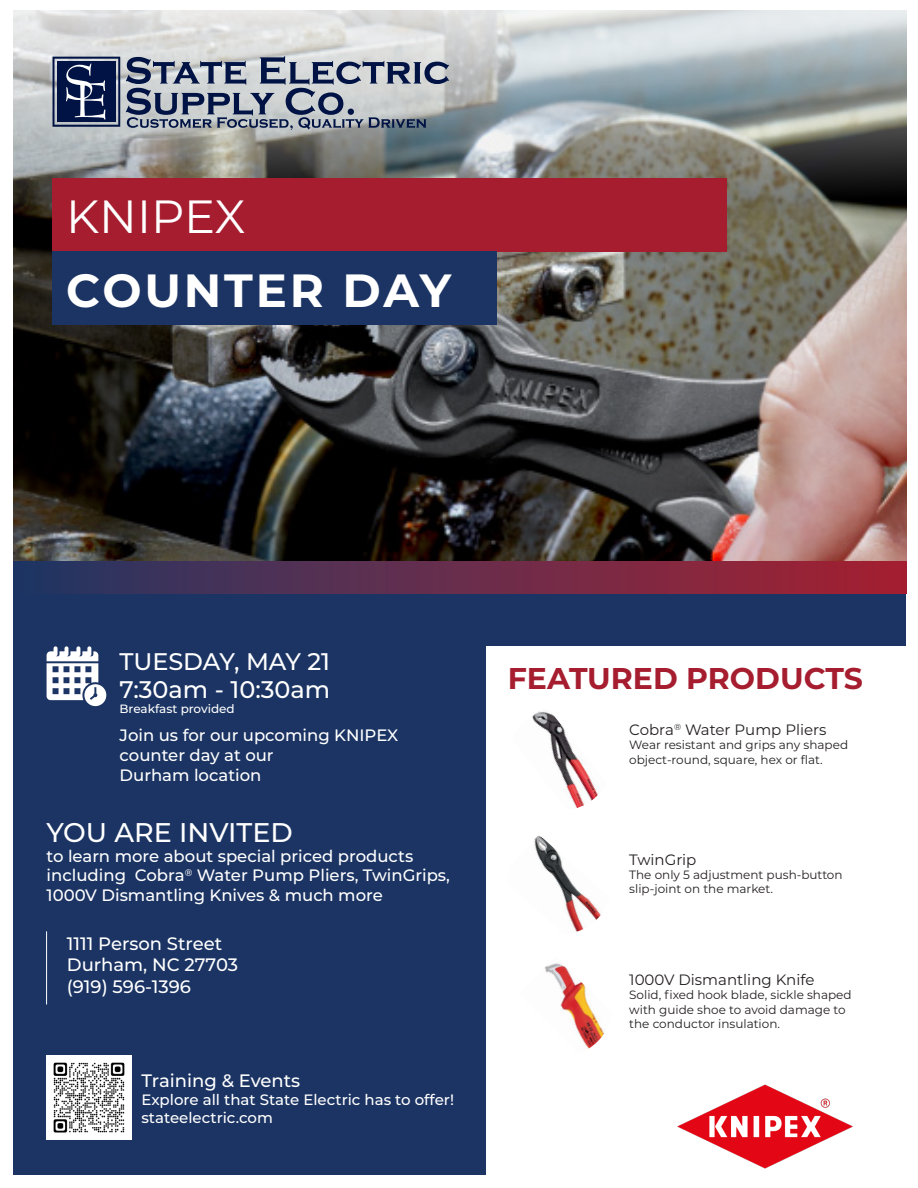
<style>
.page{position:relative;width:918px;height:1188px;background:#fff}
.page>*{position:absolute;margin:0;border:0;box-sizing:border-box;transform-origin:0 0}
.t1{font:700 46.5px "Montserrat";letter-spacing:.06em;color:#fff}
.t2{font:46.5px "Montserrat";color:#fff}
.t3{font:700 30px "Montserrat";color:#a51d2f}
.t4{font:500 27px "Montserrat";color:#fff}
.t5{font:500 24px "Montserrat";color:#fff}
.t6{font:500 18px "Montserrat";color:#fff}
.t7{font:500 16.5px/19.8px "Montserrat";color:#fff}
.t8{font:500 15px "Montserrat";color:#fff}
.t9{font:15px "Montserrat";color:#231f20}
.t10{font:12px/14.4px "Montserrat";color:#231f20}
.t11{font:500 12px "Montserrat";color:#fff}
</style>
<div class="page">
<img style="left:14px;top:11px;width:892px;height:551px">
<div style="left:53px;top:179px;width:674px;height:73px;background:#a51d2f"></div>
<div style="left:53px;top:252px;width:444px;height:73px;background:#1b3463"></div>
<div style="left:14px;top:583px;width:892px;height:591px;background:#1b3463"></div>
<div style="left:486px;top:646px;width:420px;height:536px;background:#fff"></div>
<img style="left:532px;top:711px;width:66px;height:97px">
<img style="left:544px;top:963px;width:60px;height:86px">
<img style="left:534px;top:835px;width:67px;height:97px">
<div style="left:14px;top:562px;width:892px;height:32px;background:linear-gradient(to right,#253764,#a72131)"></div>
<svg style="left:47px;top:646px;width:59px;height:60px"></svg>
<hr style="left:46px;top:931px;width:1px;height:74px;background:#fff">
<img style="left:47px;top:1055px;width:84px;height:85px">
<img style="left:677px;top:1084px;width:176px;height:85px">
<svg style="left:53px;top:57px;width:67px;height:70px;background:#37466b"></svg>
<svg style="left:126px;top:56px;width:323px;height:74px;background:#939ba8"></svg>
<p class="t2" style="left:66px;top:185px;width:181px">KNIPEX</p>
<p class="t1" style="left:66px;top:257px;width:387px">COUNTER DAY</p>
<p class="t5" style="left:120px;top:644px;width:212px">TUESDAY, MAY 21</p>
<p class="t5" style="left:120px;top:673px;width:212px">7:30am - 10:30am</p>
<p class="t11" style="left:120px;top:700px;width:117px">Breakfast provided</p>
<p class="t7" style="left:120px;top:725px;width:280px">Join us for our upcoming KNIPEX</p>
<p class="t7" style="left:120px;top:744px;width:156px">counter day at our</p>
<p class="t7" style="left:120px;top:764px;width:143px">Durham location</p>
<p class="t4" style="left:47px;top:813px;width:248px">YOU ARE INVITED</p>
<p class="t7" style="left:47px;top:845px;width:405px">to learn more about special priced products including Cobra<sup>®</sup> Water Pump Pliers, TwinGrips,<br>1000V Dismantling Knives &amp; much more</p>
<p class="t6" style="left:67px;top:931px;width:157px">1111 Person Street</p>
<p class="t6" style="left:67px;top:953px;width:173px">Durham, NC 27703</p>
<p class="t6" style="left:67px;top:974px;width:126px">(919) 596-1396</p>
<p class="t6" style="left:141px;top:1068px;width:160px">Training &amp; Events</p>
<p class="t8" style="left:141px;top:1089px;width:314px">Explore all that State Electric has to offer!</p>
<p class="t8" style="left:141px;top:1107px;width:133px">stateelectric.com</p>
<p class="t3" style="left:508px;top:657px;width:357px">FEATURED PRODUCTS</p>
<p class="t9" style="left:629px;top:719px;width:199px">Cobra<sup>®</sup> Water Pump Pliers</p>
<p class="t10" style="left:629px;top:738px;width:220px">Wear resistant and grips any shaped</p>
<p class="t10" style="left:629px;top:752px;width:195px">object-round, square, hex or flat.</p>
<p class="t9" style="left:629px;top:849px;width:69px">TwinGrip</p>
<p class="t10" style="left:629px;top:867px;width:215px">The only 5 adjustment push-button</p>
<p class="t10" style="left:629px;top:882px;width:145px">slip-joint on the market.</p>
<p class="t9" style="left:629px;top:969px;width:187px">1000V Dismantling Knife</p>
<p class="t10" style="left:629px;top:987px;width:224px">Solid, fixed hook blade, sickle shaped with guide shoe to avoid damage to the conductor insulation.</p>
</div>
